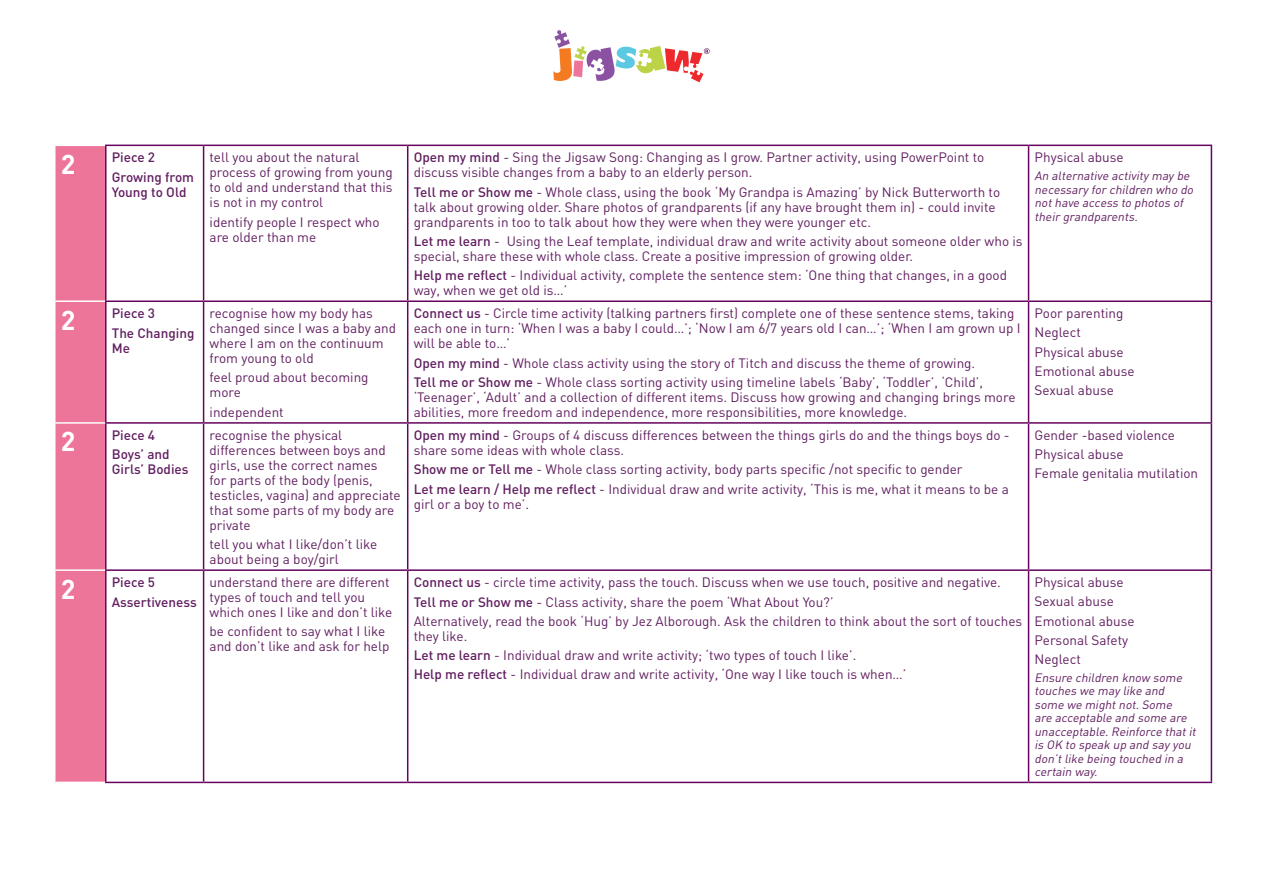
<style>
.page{position:relative;width:1263px;height:893px;background:#fff}
.page>*{position:absolute;margin:0;border:0;box-sizing:border-box;transform-origin:0 0}
.t1{font:700 27px "DIN";color:#fff}
.t2{font:13.5px/15px "DIN";color:#611e60}
.t3{font:500 13.5px/15px "DIN";color:#611e60}
.t4{font:italic 12px/13.5px "DIN";color:#611e60}
.s1{font-weight:500}
</style>
<div class="page">
<svg style="left:553px;top:30px;width:157px;height:52px"></svg>
<div style="left:56px;top:146px;width:49px;height:636px;background:#ed759a"></div>
<hr style="left:105px;top:145px;width:99px;height:1px;background:#65035f">
<hr style="left:105px;top:146px;width:2px;height:154px;background:#65035f">
<hr style="left:204px;top:145px;width:204px;height:1px;background:#65035f">
<hr style="left:203px;top:146px;width:1px;height:154px;background:#65035f">
<hr style="left:408px;top:145px;width:620px;height:1px;background:#65035f">
<hr style="left:407px;top:146px;width:1px;height:154px;background:#65035f">
<hr style="left:1028px;top:145px;width:184px;height:1px;background:#65035f">
<hr style="left:1028px;top:146px;width:1px;height:154px;background:#65035f">
<hr style="left:1211px;top:146px;width:1px;height:154px;background:#65035f">
<hr style="left:105px;top:300px;width:99px;height:2px;background:#65035f">
<hr style="left:105px;top:302px;width:2px;height:120px;background:#65035f">
<hr style="left:204px;top:300px;width:204px;height:2px;background:#65035f">
<hr style="left:203px;top:302px;width:1px;height:120px;background:#65035f">
<hr style="left:408px;top:300px;width:620px;height:2px;background:#65035f">
<hr style="left:407px;top:302px;width:1px;height:120px;background:#65035f">
<hr style="left:1028px;top:300px;width:184px;height:2px;background:#65035f">
<hr style="left:1028px;top:302px;width:1px;height:120px;background:#65035f">
<hr style="left:1211px;top:302px;width:1px;height:120px;background:#65035f">
<hr style="left:105px;top:422px;width:99px;height:2px;background:#65035f">
<hr style="left:105px;top:424px;width:2px;height:145px;background:#65035f">
<hr style="left:204px;top:422px;width:204px;height:2px;background:#65035f">
<hr style="left:203px;top:424px;width:1px;height:145px;background:#65035f">
<hr style="left:408px;top:422px;width:620px;height:2px;background:#65035f">
<hr style="left:407px;top:424px;width:1px;height:145px;background:#65035f">
<hr style="left:1028px;top:422px;width:184px;height:2px;background:#65035f">
<hr style="left:1028px;top:424px;width:1px;height:145px;background:#65035f">
<hr style="left:1211px;top:424px;width:1px;height:145px;background:#65035f">
<hr style="left:105px;top:569px;width:99px;height:2px;background:#65035f">
<hr style="left:105px;top:571px;width:2px;height:211px;background:#65035f">
<hr style="left:204px;top:569px;width:204px;height:2px;background:#65035f">
<hr style="left:203px;top:571px;width:1px;height:211px;background:#65035f">
<hr style="left:408px;top:569px;width:620px;height:2px;background:#65035f">
<hr style="left:407px;top:571px;width:1px;height:211px;background:#65035f">
<hr style="left:1028px;top:569px;width:184px;height:2px;background:#65035f">
<hr style="left:1028px;top:571px;width:1px;height:211px;background:#65035f">
<hr style="left:1211px;top:571px;width:1px;height:211px;background:#65035f">
<hr style="left:105px;top:782px;width:99px;height:1px;background:#65035f">
<hr style="left:204px;top:782px;width:204px;height:1px;background:#65035f">
<hr style="left:408px;top:782px;width:620px;height:1px;background:#65035f">
<hr style="left:1028px;top:782px;width:184px;height:1px;background:#65035f">
<hr style="left:54px;top:300px;width:51px;height:2px;background:#fff">
<hr style="left:54px;top:422px;width:51px;height:2px;background:#fff">
<hr style="left:54px;top:569px;width:51px;height:2px;background:#fff">
<p class="t1" style="left:61px;top:146px;width:16px">2</p>
<p class="t3" style="left:112px;top:150px;width:45px">Piece 2</p>
<p class="t3" style="left:112px;top:169px;width:84px">Growing from<br>Young to Old</p>
<p class="t2" style="left:210px;top:150px;width:185px">tell you about the natural process of growing from young to old and understand that this is not in my control</p>
<p class="t2" style="left:210px;top:214px;width:171px">identify people I respect who are older than me</p>
<p class="t2" style="left:414px;top:150px;width:572px"><span class="s1">Open my mind</span> - Sing the Jigsaw Song: Changing as I grow. Partner activity, using PowerPoint to discuss visible changes from a baby to an elderly person.</p>
<p class="t2" style="left:414px;top:184px;width:588px"><span class="s1">Tell me or Show me</span> - Whole class, using the book ‘My Grandpa is Amazing’ by Nick Butterworth to talk about growing older. Share photos of grandparents (if any have brought them in) - could invite grandparents in too to talk about how they were when they were younger etc.</p>
<p class="t2" style="left:414px;top:233px;width:610px"><span class="s1">Let me learn</span> - Using the Leaf template, individual draw and write activity about someone older who is special, share these with whole class. Create a positive impression of growing older.</p>
<p class="t2" style="left:414px;top:268px;width:595px"><span class="s1">Help me reflect</span> - Individual activity, complete the sentence stem: ‘One thing that changes, in a good way, when we get old is…’</p>
<p class="t2" style="left:1034px;top:150px;width:91px">Physical abuse</p>
<p class="t4" style="left:1034px;top:169px;width:163px">An alternative activity may be necessary for children who do nothave access to photos of their grandparents.</p>
<p class="t1" style="left:61px;top:302px;width:16px">2</p>
<p class="t3" style="left:112px;top:306px;width:45px">Piece 3</p>
<p class="t3" style="left:112px;top:325px;width:84px">The Changing<br>Me</p>
<p class="t2" style="left:210px;top:306px;width:188px">recognise how my body has changed since I was a baby and where I am on the continuum from young to old</p>
<p class="t2" style="left:210px;top:370px;width:161px">feel proud about becoming more</p>
<p class="t2" style="left:210px;top:404px;width:76px">independent</p>
<p class="t2" style="left:414px;top:306px;width:608px"><span class="s1">Connect us</span> - Circle time activity (talking partners first) complete one of these sentence stems, taking each one in turn: ‘When I was a baby I could…’; ‘Now I am 6/7 years old I can…’; ‘When I am grown up I will be able to…’</p>
<p class="t2" style="left:414px;top:355px;width:563px"><span class="s1">Open my mind</span> - Whole class activity using the story of Titch and discuss the theme of growing.</p>
<p class="t2" style="left:414px;top:374px;width:603px"><span class="s1">Tell me or Show me</span> - Whole class sorting activity using timeline labels ‘Baby’, ‘Toddler’, ‘Child’, ‘Teenager’, ‘Adult’ and a collection of different items. Discuss how growing and changing brings more abilities, more freedom and independence, more responsibilities, more knowledge.</p>
<p class="t2" style="left:1034px;top:306px;width:90px">Poor parenting</p>
<p class="t2" style="left:1034px;top:325px;width:48px">Neglect</p>
<p class="t2" style="left:1034px;top:344px;width:91px">Physical abuse</p>
<p class="t2" style="left:1034px;top:363px;width:102px">Emotional abuse</p>
<p class="t2" style="left:1034px;top:383px;width:81px">Sexual abuse</p>
<p class="t1" style="left:61px;top:424px;width:16px">2</p>
<p class="t3" style="left:112px;top:427px;width:45px">Piece 4</p>
<p class="t3" style="left:112px;top:446px;width:78px">Boys’ and<br>Girls’ Bodies</p>
<p class="t2" style="left:210px;top:427px;width:193px">recognise the physical differences between boys and girls, use the correct names<br>for parts of the body (penis, testicles, vagina) and appreciate that some parts of my body are private</p>
<p class="t2" style="left:210px;top:536px;width:169px">tell you what I like/don’t like about being a boy/girl</p>
<p class="t2" style="left:414px;top:427px;width:597px"><span class="s1">Open my mind</span> - Groups of 4 discuss differences between the things girls do and the things boys do - share some ideas with whole class.</p>
<p class="t2" style="left:414px;top:462px;width:550px"><span class="s1">Show me or Tell me</span> - Whole class sorting activity, body parts specific /not specific to gender</p>
<p class="t2" style="left:414px;top:481px;width:597px"><span class="s1">Let me learn / Help me reflect</span> - Individual draw and write activity, ‘This is me, what it means to be a girl or a boy to me’.</p>
<p class="t2" style="left:1034px;top:427px;width:142px">Gender -based violence</p>
<p class="t2" style="left:1034px;top:446px;width:91px">Physical abuse</p>
<p class="t2" style="left:1034px;top:466px;width:165px">Female genitalia mutilation</p>
<p class="t1" style="left:61px;top:571px;width:16px">2</p>
<p class="t3" style="left:112px;top:574px;width:45px">Piece 5</p>
<p class="t3" style="left:112px;top:594px;width:86px">Assertiveness</p>
<p class="t2" style="left:210px;top:574px;width:184px">understand there are different types of touch and tell you which ones I like and don’t like</p>
<p class="t2" style="left:210px;top:624px;width:181px">be confident to say what I like and don’t like and ask for help</p>
<p class="t2" style="left:414px;top:575px;width:589px"><span class="s1">Connect us</span> - circle time activity, pass the touch. Discuss when we use touch, positive and negative.</p>
<p class="t2" style="left:414px;top:594px;width:421px"><span class="s1">Tell me or Show me</span> - Class activity, share the poem ‘What About You?’</p>
<p class="t2" style="left:414px;top:613px;width:610px">Alternatively, read the book ‘Hug’ by Jez Alborough. Ask the children to think about the sort of touches they like.</p>
<p class="t2" style="left:414px;top:647px;width:444px"><span class="s1">Let me learn</span> - Individual draw and write activity; ‘two types of touch I like’.</p>
<p class="t2" style="left:414px;top:667px;width:494px"><span class="s1">Help me reflect</span> - Individual draw and write activity, ‘One way I like touch is when…’</p>
<p class="t2" style="left:1034px;top:574px;width:91px">Physical abuse</p>
<p class="t2" style="left:1034px;top:594px;width:81px">Sexual abuse</p>
<p class="t2" style="left:1034px;top:613px;width:102px">Emotional abuse</p>
<p class="t2" style="left:1034px;top:632px;width:95px">Personal Safety</p>
<p class="t2" style="left:1034px;top:651px;width:48px">Neglect</p>
<p class="t4" style="left:1034px;top:671px;width:165px">Ensure children know some touches we may like and some we mightnot.Some<br>are acceptable and some are unacceptable.Reinforce thatit is OK to speak up and say you don’tlike being touched in a certain way.</p>
</div>
